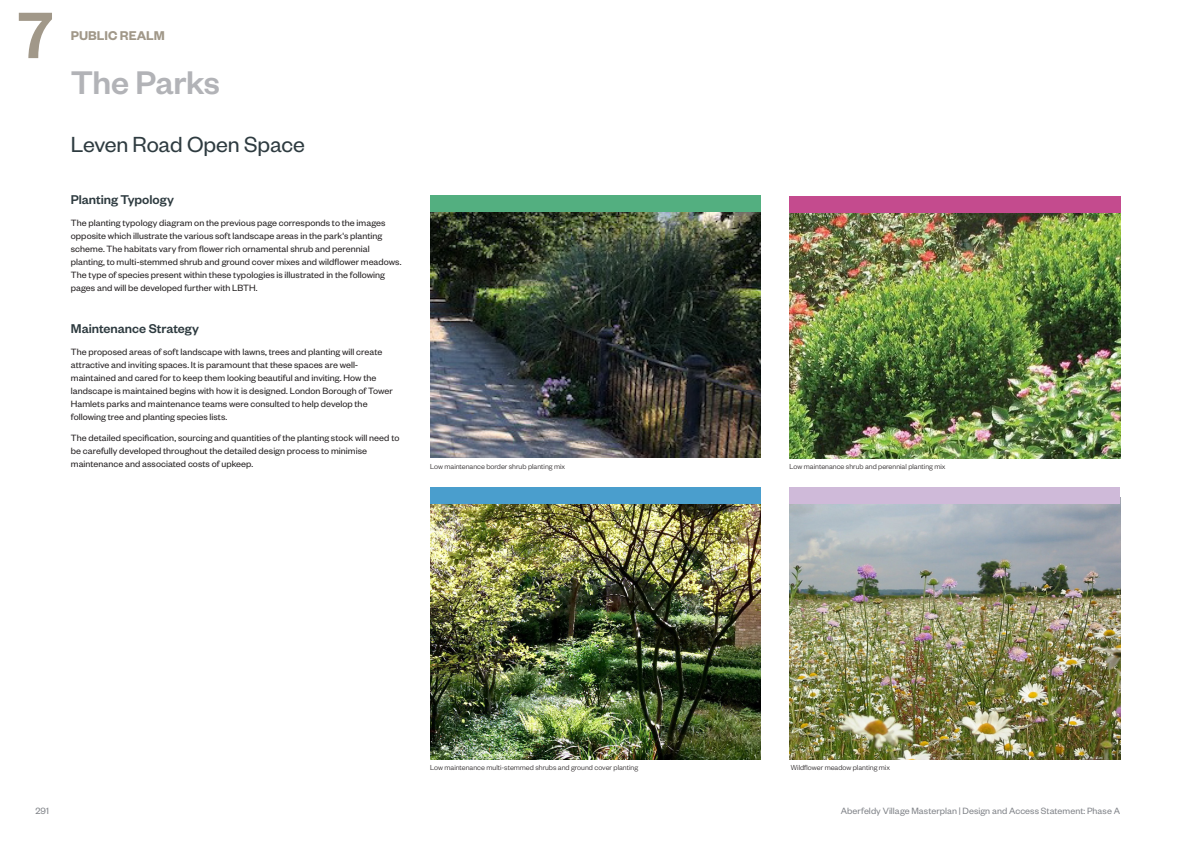
<style>
.page{position:relative;width:1191px;height:842px;background:#fff}
.page>*{position:absolute;margin:0;border:0;box-sizing:border-box;transform-origin:0 0}
.t1{font:500 72px "Founders Grotesk";color:#a19889}
.t2{font:500 36px "Founders Grotesk";letter-spacing:-.015em;color:#b2b3b7}
.Page_Subtitle{font:24px "Founders Grotesk";letter-spacing:-.01em;color:#2e3b40}
.Body_Heading{font:500 14px "Founders Grotesk";letter-spacing:-.005em;color:#2e3b40}
.t3{font:600 14px "Founders Grotesk";color:#a19889}
.Body_text_-_no_numbe{font:10px/13px "Founders Grotesk";letter-spacing:.005em;color:#231f20}
.t4{font:10px "Founders Grotesk";letter-spacing:.005em;color:#808388}
.Text_in_key{font:300 8px "Founders Grotesk";color:#231f20}
</style>
<div class="page">
<img style="left:430px;top:504px;width:331px;height:256px">
<img style="left:789px;top:213px;width:331px;height:245px">
<img style="left:789px;top:504px;width:331px;height:256px">
<img style="left:430px;top:212px;width:331px;height:246px">
<div style="left:430px;top:195px;width:331px;height:17px;background:#53af80"></div>
<div style="left:789px;top:196px;width:331px;height:17px;background:#c44b8e"></div>
<div style="left:789px;top:487px;width:331px;height:17px;background:#cfbad9"></div>
<div style="left:430px;top:487px;width:331px;height:17px;background:#4a9ecd"></div>
<h1 class="t1" style="left:18px;top:-10px;width:37px">7</h1>
<h3 class="t3" style="left:71px;top:27px;width:95px">PUBLIC REALM</h3>
<p class="t2" style="left:71px;top:60px;width:150px">The Parks</p>
<p class="Page_Subtitle" style="left:71px;top:130px;width:235px">Leven Road Open Space</p>
<p class="Body_Heading" style="left:71px;top:191px;width:104px">Planting Typology</p>
<p class="Body_text_-_no_numbe" style="left:71px;top:216px;width:332px">The planting typology diagram on the previous page corresponds to the images opposite which illustrate the various soft landscape areas in the park's planting scheme. The habitats vary from flower rich ornamental shrub and perennial planting, to multi-stemmed shrub and ground cover mixes and wildflower meadows.<br>The type of species present within these typologies is illustrated in the following pages and will be developed further with LBTH.</p>
<p class="Body_Heading" style="left:71px;top:320px;width:130px">Maintenance Strategy</p>
<p class="Body_text_-_no_numbe" style="left:71px;top:344px;width:323px">The proposed areas of soft landscape with lawns, trees and planting will create attractive and inviting spaces. It is paramount that these spaces are well&shy;maintained and cared for to keep them looking beautiful and inviting. How the landscape is maintained begins with how it is designed. London Borough of Tower Hamlets parks and maintenance teams were consulted to help develop the following tree and planting species lists.</p>
<p class="Body_text_-_no_numbe" style="left:71px;top:431px;width:330px">The detailed specification, sourcing and quantities of the planting stock will need to be carefully developed throughout the detailed design process to minimise maintenance and associated costs of upkeep.</p>
<p class="Text_in_key" style="left:430px;top:462px;width:137px">Low maintenance border shrub planting mix</p>
<p class="Text_in_key" style="left:789px;top:462px;width:157px">Low maintenance shrub and perennial planting mix</p>
<p class="Text_in_key" style="left:430px;top:763px;width:210px">Low maintenance multi-stemmed shrubs and ground cover planting</p>
<p class="Text_in_key" style="left:791px;top:763px;width:101px">Wildflower meadow planting mix</p>
<p class="t4" style="left:35px;top:805px;width:15px">291</p>
<p class="t4" style="left:841px;top:805px;width:281px">Aberfeldy Village Masterplan | Design and Access Statement: Phase A</p>
</div>
